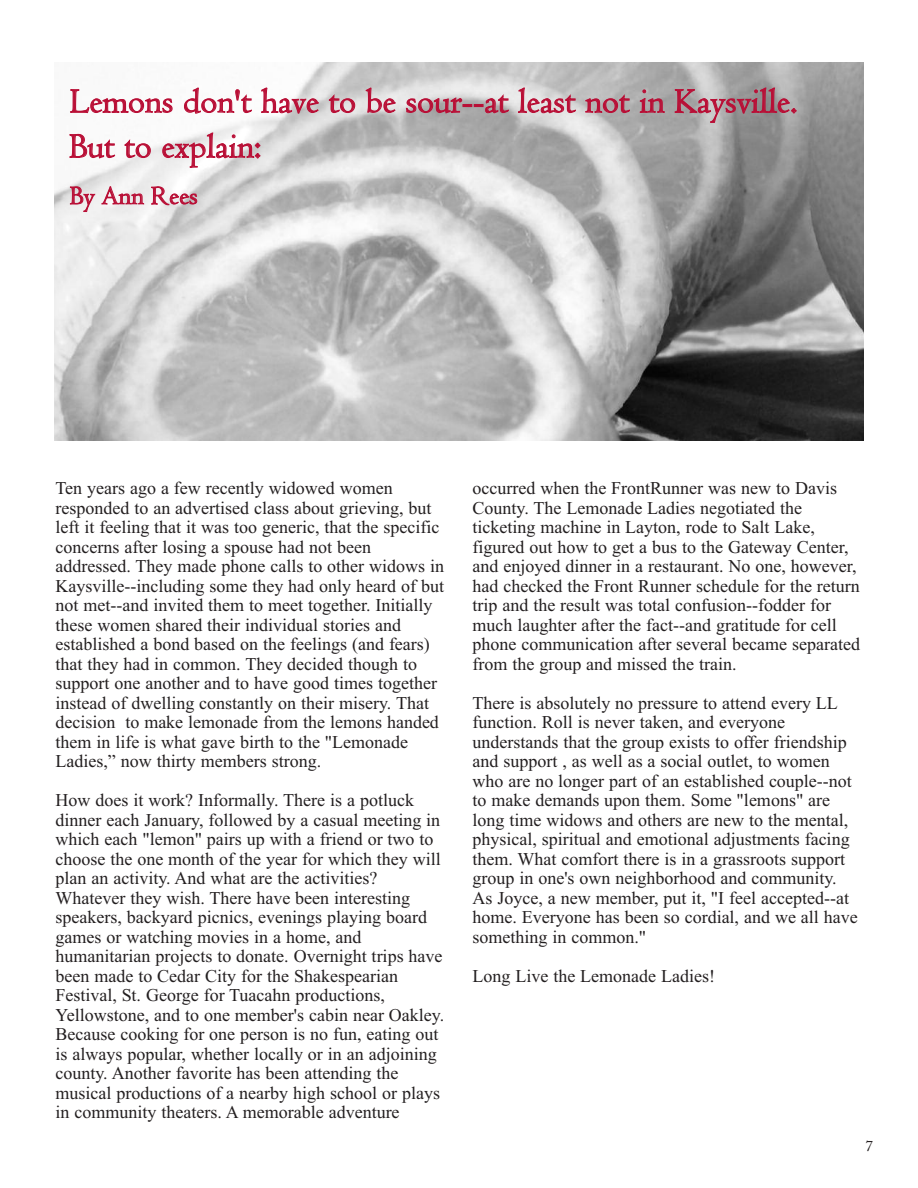
<style>
.page{position:relative;width:918px;height:1188px;background:#fff}
.page>*{position:absolute;margin:0;border:0;box-sizing:border-box;transform-origin:0 0}
.t1{font:36px/45px "Centaur";color:#b90f36}
.t2{font:27px "Centaur";color:#b90f36}
.t3{font:18px/19.5px "Times New Roman";color:#231f20}
.t4{font:15px "Adobe Caslon Pro";color:#231f20}
</style>
<div class="page">
<img style="left:54px;top:63px;width:810px;height:378px">
<h1 class="t1" style="left:69px;top:77px;width:730px">Lemons don't have to be sour--at least not in Kaysville.<br>But to explain:</h1>
<h2 class="t2" style="left:70px;top:179px;width:129px">By Ann Rees</h2>
<p class="t3" style="left:55px;top:478px;width:390px">Ten years ago a few recently widowed women responded to an advertised class about grieving, but left it feeling that it was too generic, that the specific concerns after losing a spouse had not been addressed. They made phone calls to other widows in Kaysville--including some they had only heard of but not met--and invited them to meet together. Initially these women shared their individual stories and established a bond based on the feelings (and fears) that they had in common. They decided though to support one another and to have good times together instead of dwelling constantly on their misery. That decision to make lemonade from the lemons handed them in life is what gave birth to the "Lemonade Ladies,” now thirty members strong.</p>
<p class="t3" style="left:55px;top:790px;width:390px">How does it work? Informally. There is a potluck dinner each January, followed by a casual meeting in which each "lemon" pairs up with a friend or two to choose the one month of the year for which they will plan an activity. And what are the activities?<br>Whatever they wish. There have been interesting speakers, backyard picnics, evenings playing board games or watching movies in a home, and humanitarian projects to donate. Overnight trips have been made to Cedar City for the Shakespearian Festival, St. George for Tuacahn productions, Yellowstone, and to one member's cabin near Oakley.<br>Because cooking for one person is no fun, eating out is always popular, whether locally or in an adjoining county. Another favorite has been attending the musical productions of a nearby high school or plays in community theaters. A memorable adventure</p>
<p class="t3" style="left:472px;top:478px;width:389px">occurred when the FrontRunner was new to Davis County. The Lemonade Ladies negotiated the ticketing machine in Layton, rode to Salt Lake, figured out how to get a bus to the Gateway Center, and enjoyed dinner in a restaurant. No one, however, had checked the Front Runner schedule for the return trip and the result was total confusion--fodder for much laughter after the fact--and gratitude for cell phone communication after several became separated from the group and missed the train.</p>
<p class="t3" style="left:472px;top:693px;width:387px">There is absolutely no pressure to attend every LL function. Roll is never taken, and everyone understands that the group exists to offer friendship and support , as well as a social outlet, to women who are no longer part of an established couple--not to make demands upon them. Some "lemons" are long time widows and others are new to the mental, physical, spiritual and emotional adjustments facing them. What comfort there is in a grassroots support group in one's own neighborhood and community.<br>As Joyce, a new member, put it, "I feel accepted--at home. Everyone has been so cordial, and we all have something in common."</p>
<p class="t3" style="left:472px;top:966px;width:244px">Long Live the Lemonade Ladies!</p>
<p class="t4" style="left:866px;top:1140px;width:9px">7</p>
</div>
